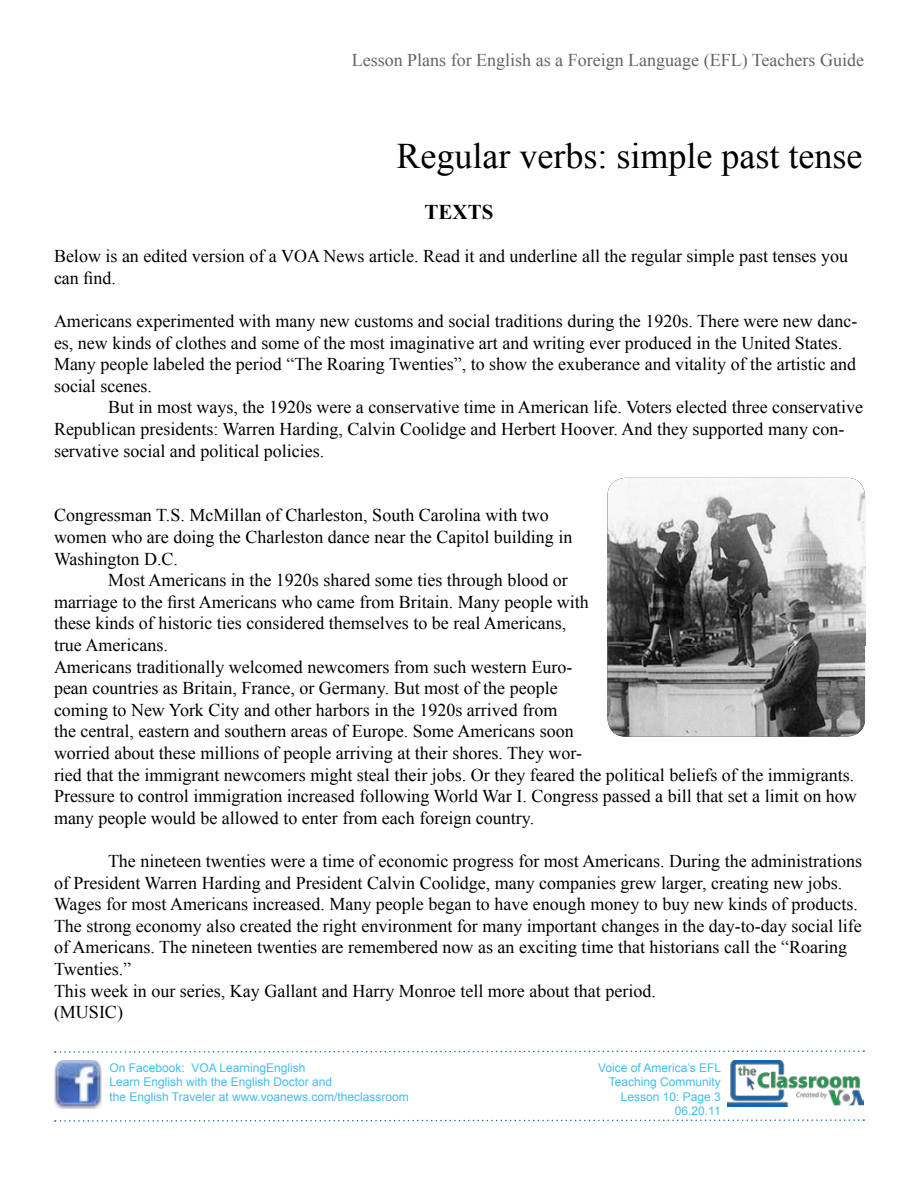
<style>
.page{position:relative;width:918px;height:1188px;background:#fff}
.page>*{position:absolute;margin:0;border:0;box-sizing:border-box;transform-origin:0 0}
.t1{font:36px "Times New Roman";color:#000}
.t2{font:700 21px "Times New Roman";color:#000}
.t3{font:18px/21.6px "Times New Roman";color:#000}
.t4{font:18px "Times New Roman";color:#636467}
.t5{font:12px/14.4px "Arial";color:#42bdee;text-align:right}
</style>
<div class="page">
<img style="left:727px;top:1061px;width:137px;height:45px">
<svg style="left:55px;top:1050px;width:809px;height:3px"></svg>
<img style="left:54px;top:1060px;width:48px;height:48px">
<svg style="left:55px;top:1119px;width:809px;height:3px"></svg>
<img style="left:608px;top:478px;width:257px;height:259px">
<p class="t4" style="left:352px;top:48px;width:514px">Lesson Plans for English as a Foreign Language (EFL) Teachers Guide</p>
<h1 class="t1" style="left:397px;top:131px;width:467px">Regular verbs: simple past tense</h1>
<p class="t2" style="left:425px;top:197px;width:70px">TEXTS</p>
<p class="t3" style="left:54px;top:245px;width:796px">Below is an edited version of a VOA News article. Read it and underline all the regular simple past tenses you can find.</p>
<p class="t3" style="left:54px;top:310px;width:805px">Americans experimented with many new customs and social traditions during the 1920s. There were new danc&shy;es, new kinds of clothes and some of the most imaginative art and writing ever produced in the United States.<br>Many people labeled the period “The Roaring Twenties”, to show the exuberance and vitality of the artistic and social scenes.</p>
<p class="t3" style="left:54px;top:396px;width:811px;text-indent:54px">But in most ways, the 1920s were a conservative time in American life. Voters elected three conservative<br>Republican presidents: Warren Harding, Calvin Coolidge and Herbert Hoover. And they supported many con&shy;servative social and political policies.</p>
<p class="t3" style="left:54px;top:504px;width:520px">Congressman T.S. McMillan of Charleston, South Carolina with two women who are doing the Charleston dance near the Capitol building in<br>Washington D.C.</p>
<p class="t3" style="left:54px;top:569px;width:804px;text-indent:54px">Most Americans in the 1920s shared some ties through blood or<br>marriage to the first Americans who came from Britain. Many people with<br>these kinds of historic ties considered themselves to be real Americans,<br>true Americans.<br>Americans traditionally welcomed newcomers from such western Euro-<br>pean countries as Britain, France, or Germany. But most of the people<br>coming to New York City and other harbors in the 1920s arrived from<br>the central, eastern and southern areas of Europe. Some Americans soon<br>worried about these millions of people arriving at their shores. They wor-<br>ried that the immigrant newcomers might steal their jobs. Or they feared the political beliefs of the immigrants.<br>Pressure to control immigration increased following World War I. Congress passed a bill that set a limit on how many people would be allowed to enter from each foreign country.</p>
<p class="t3" style="left:54px;top:850px;width:810px;text-indent:54px">The nineteen twenties were a time of economic progress for most Americans. During the administrations of President Warren Harding and President Calvin Coolidge, many companies grew larger, creating new jobs.<br>Wages for most Americans increased. Many people began to have enough money to buy new kinds of products.<br>The strong economy also created the right environment for many important changes in the day-to-day social life of Americans. The nineteen twenties are remembered now as an exciting time that historians call the “Roaring Twenties.”<br>This week in our series, Kay Gallant and Harry Monroe tell more about that period.<br>(MUSIC)</p>
<p class="t5" style="left:110px;top:1060px;width:301px;text-align:left">On Facebook: VOA LearningEnglish<br>Learn English with the English Doctor and<br>the English Traveler at www.voanews.com/theclassroom</p>
<p class="t5" style="left:598px;top:1060px;width:125px">Voice of America’s EFL<br>Teaching Community<br>Lesson 10: Page 3<br>06.20.11</p>
</div>
